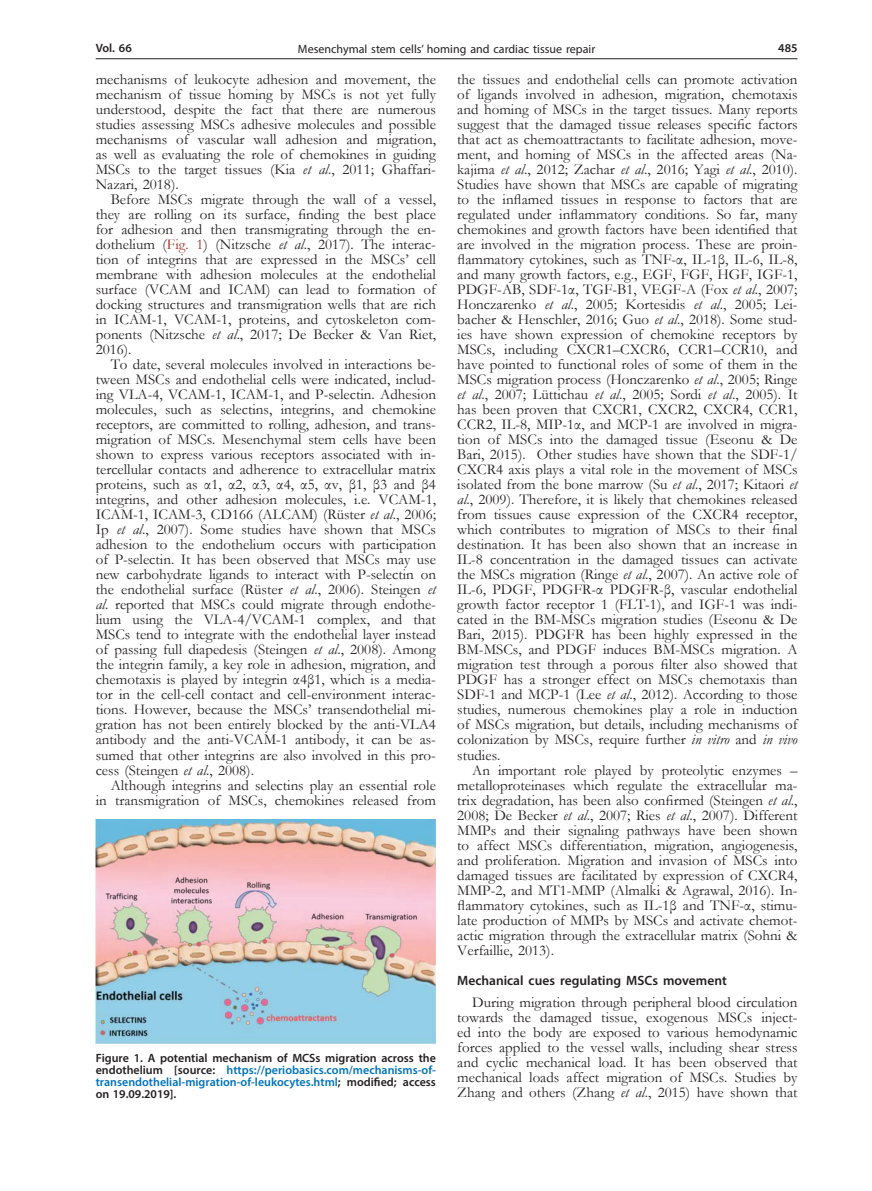
<style>
.page{position:relative;width:872px;height:1191px;background:#fff}
.page>*{position:absolute;margin:0;border:0;box-sizing:border-box;transform-origin:0 0}
.Body_tekst{font:15px/15px "Garamond";color:#231f20;text-align:justify}
.Tytul_2{font:600 13.5px "Myriad Pro";color:#231f20}
.Figure{font:600 12px/12px "Myriad Pro";color:#231f20;text-align:justify}
.t1{font:12px "Myriad Pro";color:#231f20}
.s1{font-style:italic}
.s2{color:#9f2d26}
.s3{color:#0072bc}
</style>
<div class="page">
<hr style="left:96px;top:58px;width:701px;height:1px;background:#231f20">
<img style="left:96px;top:819px;width:340px;height:224px">
<p class="Figure" style="left:96px;top:42px;width:38px">Vol. 66</p>
<p class="t1" style="left:298px;top:42px;width:299px">Mesenchymal stem cells’ homing and cardiac tissue repair</p>
<p class="Figure" style="left:778px;top:42px;width:21px">485</p>
<p class="Body_tekst" style="left:96px;top:72px;width:342px">mechanisms of leukocyte adhesion and movement, the mechanism of tissue homing by MSCs is not yet fully understood, despite the fact that there are numerous studies assessing MSCs adhesive molecules and possible mechanisms of vascular wall adhesion and migration, as well as evaluating the role of chemokines in guiding MSCs to the target tissues (Kia <span class="s1">et al</span>., 2011; Ghaffari-Nazari, 2018).</p>
<p class="Body_tekst" style="left:96px;top:192px;width:342px;text-indent:15px">Before MSCs migrate through the wall of a vessel, they are rolling on its surface, finding the best place for adhesion and then transmigrating through the en&shy;dothelium (<span class="s2">Fig. 1</span>) (Nitzsche <span class="s1">et al</span>., 2017). The interac&shy;tion of integrins that are expressed in the MSCs’ cell membrane with adhesion molecules at the endothelial surface (VCAM and ICAM) can lead to formation of docking structures and transmigration wells that are rich in ICAM-1, VCAM-1, proteins, and cytoskeleton com&shy;ponents (Nitzsche <span class="s1">et al</span>., 2017; De Becker &amp; Van Riet, 2016).</p>
<p class="Body_tekst" style="left:96px;top:357px;width:342px;text-indent:15px">To date, several molecules involved in interactions be&shy;tween MSCs and endothelial cells were indicated, includ&shy;ing VLA-4, VCAM-1, ICAM-1, and P-selectin. Adhesion molecules, such as selectins, integrins, and chemokine receptors, are committed to rolling, adhesion, and trans&shy;migration of MSCs. Mesenchymal stem cells have been shown to express various receptors associated with in&shy;tercellular contacts and adherence to extracellular matrix proteins, such as α1, α2, α3, α4, α5, αv, β1, β3 and β4 integrins, and other adhesion molecules, i.e. VCAM-1, ICAM‑1, ICAM-3, CD166 (ALCAM) (Rüster <span class="s1">et al</span>., 2006; Ip <span class="s1">et al</span>., 2007). Some studies have shown that MSCs adhesion to the endothelium occurs with participation of P-selectin. It has been observed that MSCs may use new carbohydrate ligands to interact with P-selectin on the endothelial surface (Rüster <span class="s1">et al</span>., 2006). Steingen <span class="s1">et al</span>. reported that MSCs could migrate through endothe&shy;lium using the VLA-4/VCAM-1 complex, and that MSCs tend to integrate with the endothelial layer instead of passing full diapedesis (Steingen <span class="s1">et al</span>., 2008). Among the integrin family, a key role in adhesion, migration, and chemotaxis is played by integrin α4β1, which is a media&shy;tor in the cell-cell contact and cell-environment interac&shy;tions. However, because the MSCs’ transendothelial mi&shy;gration has not been entirely blocked by the anti-VLA4 antibody and the anti-VCAM-1 antibody, it can be as&shy;sumed that other integrins are also involved in this pro&shy;cess (Steingen <span class="s1">et al</span>., 2008).</p>
<p class="Body_tekst" style="left:96px;top:777px;width:342px;text-align:right">Although integrins and selectins play an essential role<br>in transmigration of MSCs, chemokines released from</p>
<p class="Body_tekst" style="left:457px;top:72px;width:342px">the tissues and endothelial cells can promote activation of ligands involved in adhesion, migration, chemotaxis and homing of MSCs in the target tissues. Many reports suggest that the damaged tissue releases specific factors that act as chemoattractants to facilitate adhesion, move&shy;ment, and homing of MSCs in the affected areas (Na&shy;kajima <span class="s1">et al</span>., 2012; Zachar <span class="s1">et al</span>., 2016; Yagi <span class="s1">et al</span>., 2010).<br>Studies have shown that MSCs are capable of migrating to the inflamed tissues in response to factors that are regulated under inflammatory conditions. So far, many chemokines and growth factors have been identified that are involved in the migration process. These are proin&shy;flammatory cytokines, such as TNF-α, IL-1β, IL-6, IL-8, and many growth factors, e.g., EGF, FGF, HGF, IGF-1, PDGF-AB, SDF-1α, TGF-B1, VEGF-A (Fox <span class="s1">et al</span>., 2007; Honczarenko <span class="s1">et al</span>., 2005; Kortesidis <span class="s1">et al</span>., 2005; Lei&shy;bacher &amp; Henschler, 2016; Guo <span class="s1">et al</span>., 2018). Some stud&shy;ies have shown expression of chemokine receptors by MSCs, including CXCR1–CXCR6, CCR1–CCR10, and have pointed to functional roles of some of them in the MSCs migration process (Honczarenko <span class="s1">et al</span>., 2005; Ringe <span class="s1">et al</span>., 2007; Lüttichau <span class="s1">et al</span>., 2005; Sordi <span class="s1">et al</span>., 2005). It has been proven that CXCR1, CXCR2, CXCR4, CCR1, CCR2, IL-8, MIP-1α, and MCP-1 are involved in migra&shy;tion of MSCs into the damaged tissue (Eseonu &amp; De Bari, 2015). Other studies have shown that the SDF-1/ CXCR4 axis plays a vital role in the movement of MSCs isolated from the bone marrow (Su <span class="s1">et al</span>., 2017; Kitaori <span class="s1">et al</span>., 2009). Therefore, it is likely that chemokines released from tissues cause expression of the CXCR4 receptor, which contributes to migration of MSCs to their final destination. It has been also shown that an increase in IL-8 concentration in the damaged tissues can activate the MSCs migration (Ringe <span class="s1">et al</span>., 2007). An active role of IL-6, PDGF, PDGFR-α PDGFR-β, vascular endothelial growth factor receptor 1 (FLT-1), and IGF-1 was indi&shy;cated in the BM-MSCs migration studies (Eseonu &amp; De Bari, 2015). PDGFR has been highly expressed in the BM-MSCs, and PDGF induces BM-MSCs migration. A migration test through a porous filter also showed that PDGF has a stronger effect on MSCs chemotaxis than SDF-1 and MCP-1 (Lee <span class="s1">et al</span>., 2012). According to those studies, numerous chemokines play a role in induction of MSCs migration, but details, including mechanisms of colonization by MSCs, require further <span class="s1">in vitro</span> and <span class="s1">in vivo </span>studies.</p>
<p class="Body_tekst" style="left:457px;top:762px;width:342px;text-indent:15px">An important role played by proteolytic enzymes – metalloproteinases which regulate the extracellular ma&shy;trix degradation, has been also confirmed (Steingen <span class="s1">et al</span>., 2008; De Becker <span class="s1">et al</span>., 2007; Ries <span class="s1">et al</span>., 2007). Different MMPs and their signaling pathways have been shown to affect MSCs differentiation, migration, angiogenesis, and proliferation. Migration and invasion of MSCs into damaged tissues are facilitated by expression of CXCR4, MMP-2, and MT1-MMP (Almalki &amp; Agrawal, 2016). In&shy;flammatory cytokines, such as IL-1β and TNF-α, stimu&shy;late production of MMPs by MSCs and activate chemot&shy;actic migration through the extracellular matrix (Sohni &amp; Verfaillie, 2013).</p>
<p class="Tytul_2" style="left:457px;top:971px;width:271px">Mechanical cues regulating MSCs movement</p>
<p class="Body_tekst" style="left:457px;top:994px;width:342px;text-indent:15px">During migration through peripheral blood circulation towards the damaged tissue, exogenous MSCs inject&shy;ed into the body are exposed to various hemodynamic forces applied to the vessel walls, including shear stress and cyclic mechanical load. It has been observed that mechanical loads affect migration of MSCs. Studies by Zhang and others (Zhang <span class="s1">et al</span>., 2015) have shown that</p>
<p class="Figure" style="left:96px;top:1051px;width:342px">Figure 1. A potential mechanism of MCSs migration across the endothelium [source: <span class="s3">https://periobasics.com/mechanisms-of&shy;transendothelial-migration-of-leukocytes.html</span>; modified; access on 19.09.2019].</p>
</div>
